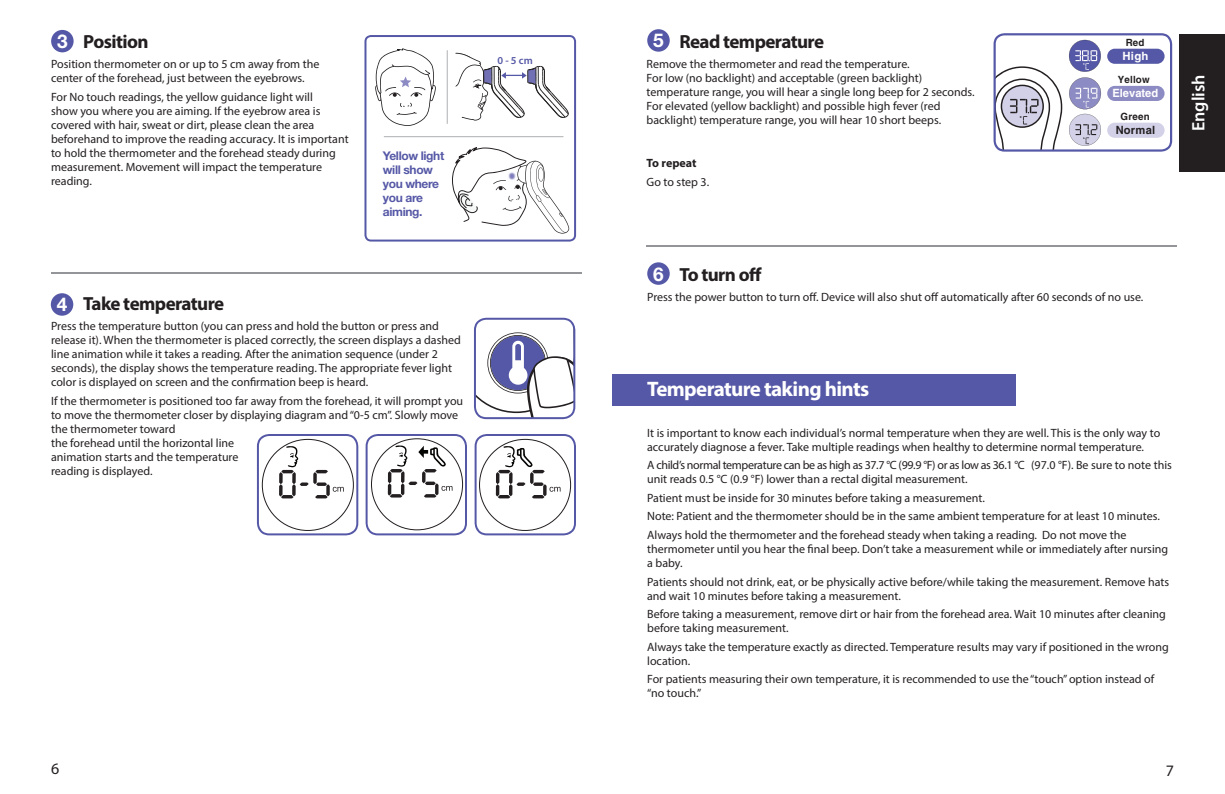
<style>
.page{position:relative;width:1225px;height:794px;background:#fff}
.page>*{position:absolute;margin:0;border:0;box-sizing:border-box;transform-origin:0 0}
.t1{font:700 21px "Myriad Pro";letter-spacing:-.03em;color:#fff}
.t2{font:700 19px "Myriad Pro";letter-spacing:-.03em;color:#231f20}
.t3{font:700 19px "Helvetica Neue LT";color:#fff}
.t4{font:600 18px "Myriad Pro";color:#fff}
.t5{font:16px "Myriad Pro";color:#231f20}
.t6{font:12px/14px "Myriad Pro";color:#231f20}
.t7{font:700 12px/14px "Helvetica Neue LT";letter-spacing:-.03em;color:#5558a6}
.t8{font:700 12px "Myriad Pro";letter-spacing:-.005em;color:#231f20}
.t9{font:700 11.4px "Helvetica";color:#fff}
.t10{font:700 11.4px "Helvetica";letter-spacing:.02em;color:#231f20}
.t11{font:600 10.6px "Myriad Pro";color:#5558a6}
.t12{font:700 10px "Helvetica";letter-spacing:.02em;color:#231f20}
.s1{font-family:"Helvetica Neue LT";color:#fff}
</style>
<div class="page">
<div style="left:1179px;top:34px;width:46px;height:137px;background:#231f20"></div>
<div style="left:51px;top:30px;width:23px;height:22px;background:#5558a6;border-radius:50%"></div>
<hr style="left:51px;top:272px;width:530px;height:1px;background:#939598">
<svg style="left:474px;top:318px;width:101px;height:101px"></svg>
<div style="left:51px;top:293px;width:22px;height:23px;background:#5558a6;border-radius:50%"></div>
<svg style="left:257px;top:434px;width:101px;height:101px"></svg>
<svg style="left:365px;top:434px;width:102px;height:101px"></svg>
<svg style="left:474px;top:434px;width:102px;height:101px"></svg>
<svg style="left:364px;top:35px;width:212px;height:206px"></svg>
<div style="left:647px;top:29px;width:22px;height:23px;background:#5558a6;border-radius:50%"></div>
<div style="left:647px;top:262px;width:22px;height:23px;background:#5558a6;border-radius:50%"></div>
<div style="left:612px;top:374px;width:404px;height:31px;background:#5558a6"></div>
<hr style="left:646px;top:246px;width:531px;height:1px;background:#939598">
<svg style="left:993px;top:33px;width:179px;height:119px"></svg>
<h2 class="t2" style="left:57px;top:35px;width:93px"><span class="s1">3</span> Position</h2>
<p class="t6" style="left:51px;top:58px;width:270px">Position thermometer on or up to 5 cm away from the center of the forehead, just between the eyebrows.</p>
<p class="t6" style="left:51px;top:91px;width:299px">For No touch readings, the yellow guidance light will<br>show you where you are aiming. If the eyebrow area is covered with hair, sweat or dirt, please clean the area beforehand to improve the reading accuracy. It is important to hold the thermometer and the forehead steady during measurement. Movement will impact the temperature reading.</p>
<p class="t7" style="left:383px;top:150px;width:63px">Yellow light will show you where you are aiming.</p>
<h2 class="t2" style="left:83px;top:296px;width:143px">Take temperature</h2>
<p class="t6" style="left:51px;top:320px;width:411px">Press the temperature button (you can press and hold the button or press and release it). When the thermometer is placed correctly, the screen displays a dashed line animation while it takes a reading. After the animation sequence (under 2 seconds), the display shows the temperature reading. The appropriate fever light color is displayed on screen and the confirmation beep is heard.</p>
<p class="t6" style="left:51px;top:394px;width:414px">If the thermometer is positioned too far away from the forehead, it will prompt you to move the thermometer closer by displaying diagram and “0-5 cm”. Slowly move the thermometer toward<br>the forehead until the horizontal line<br>animation starts and the temperature<br>reading is displayed.</p>
<h2 class="t3" style="left:57px;top:298px;width:12px">4</h2>
<p class="t11" style="left:497px;top:54px;width:37px">0 - 5 cm</p>
<h2 class="t2" style="left:653px;top:35px;width:172px"><span class="s1">5</span> Read temperature</h2>
<p class="t6" style="left:646px;top:58px;width:329px">Remove the thermometer and read the temperature.<br>For low (no backlight) and acceptable (green backlight) temperature range, you will hear a single long beep for 2 seconds.<br>For elevated (yellow backlight) and possible high fever (red backlight) temperature range, you will hear 10 short beeps.</p>
<p class="t8" style="left:646px;top:159px;width:51px">To repeat</p>
<p class="t6" style="left:646px;top:176px;width:64px">Go to step 3.</p>
<p class="t12" style="left:1125px;top:39px;width:20px">Red</p>
<p class="t12" style="left:1117px;top:76px;width:33px">Yellow</p>
<p class="t12" style="left:1120px;top:113px;width:30px">Green</p>
<p class="t9" style="left:1122px;top:52px;width:27px">High</p>
<p class="t9" style="left:1112px;top:89px;width:47px">Elevated</p>
<p class="t10" style="left:1115px;top:126px;width:41px">Normal</p>
<h3 class="t4" style="left:1191px;top:131px;width:58px;rotate:-90deg">English</h3>
<h2 class="t2" style="left:653px;top:267px;width:110px"><span class="s1">6</span> To turn off</h2>
<p class="t6" style="left:647px;top:290px;width:498px">Press the power button to turn off. Device will also shut off automatically after 60 seconds of no use.</p>
<h1 class="t1" style="left:647px;top:380px;width:223px">Temperature taking hints</h1>
<p class="t6" style="left:647px;top:427px;width:514px">It is important to know each individual’s normal temperature when they are well. This is the only way to accurately diagnose a fever. Take multiple readings when healthy to determine normal temperature.</p>
<p class="t6" style="left:647px;top:459px;width:526px">A child’s normal temperature can be as high as 37.7 °C (99.9 °F) or as low as 36.1 °C (97.0 °F). Be sure to note this unit reads 0.5 °C (0.9 °F) lower than a rectal digital measurement.</p>
<p class="t6" style="left:647px;top:489px;width:514px;line-height:18.6px">Patient must be inside for 30 minutes before taking a measurement.<br>Note: Patient and the thermometer should be in the same ambient temperature for at least 10 minutes.<br>Always hold the thermometer and the forehead steady when taking a reading. Do not move the</p>
<p class="t6" style="left:647px;top:543px;width:522px">thermometer until you hear the final beep. Don’t take a measurement while or immediately after nursing a baby.</p>
<p class="t6" style="left:647px;top:575px;width:523px">Patients should not drink, eat, or be physically active before/while taking the measurement. Remove hats and wait 10 minutes before taking a measurement.</p>
<p class="t6" style="left:647px;top:608px;width:520px">Before taking a measurement, remove dirt or hair from the forehead area. Wait 10 minutes after cleaning before taking measurement.</p>
<p class="t6" style="left:647px;top:640px;width:523px">Always take the temperature exactly as directed. Temperature results may vary if positioned in the wrong location.</p>
<p class="t6" style="left:647px;top:673px;width:509px">For patients measuring their own temperature, it is recommended to use the “touch” option instead of “no touch.”</p>
<h3 class="t5" style="left:51px;top:763px;width:10px">6</h3>
<h3 class="t5" style="left:1165px;top:764px;width:10px">7</h3>
</div>
